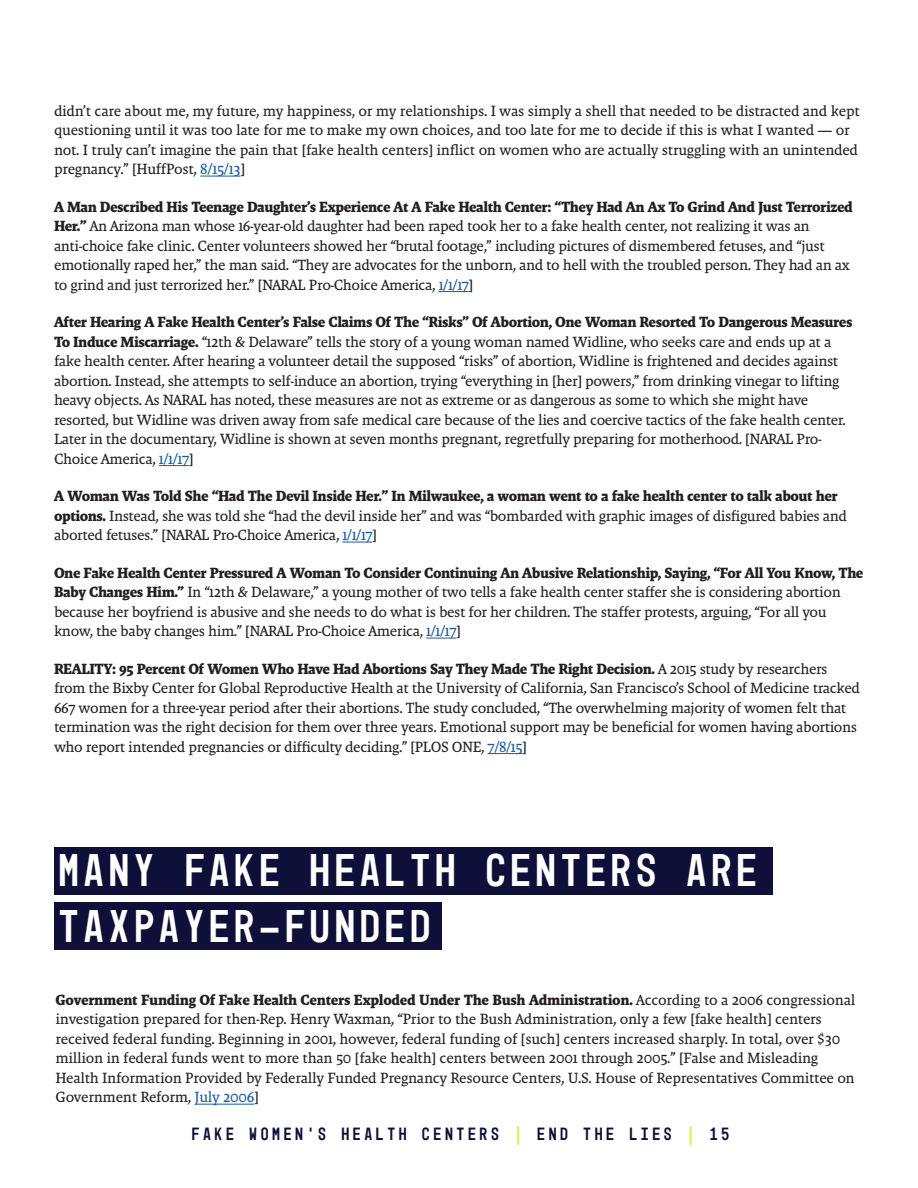
<style>
.page{position:relative;width:918px;height:1188px;background:#fff}
.page>*{position:absolute;margin:0;border:0;box-sizing:border-box;transform-origin:0 0}
.Paragraph{font:46.5px/55.8px "Mono 45 Headline";letter-spacing:.1em;color:#fff}
.t1{font:18px "Mono 45 Headline";letter-spacing:.2em;color:#0f1039}
.Paragraph-2{font:15px/19.5px "Malaga OTCE";letter-spacing:-.03em;color:#231f20}
.s1{color:#175d9e}
.s2{font-weight:700}
.s3{color:#cdf846}
</style>
<div class="page">
<hr style="left:200px;top:176px;width:40px;height:1px;background:#175d9e">
<hr style="left:439px;top:291px;width:30px;height:1px;background:#175d9e">
<hr style="left:159px;top:465px;width:30px;height:1px;background:#175d9e">
<hr style="left:342px;top:542px;width:30px;height:1px;background:#175d9e">
<hr style="left:426px;top:638px;width:30px;height:1px;background:#175d9e">
<hr style="left:488px;top:753px;width:34px;height:1px;background:#175d9e">
<div style="left:54px;top:848px;width:718px;height:47px;background:#0f1039"></div>
<div style="left:54px;top:902px;width:388px;height:48px;background:#0f1039"></div>
<hr style="left:195px;top:1104px;width:59px;height:1px;background:#175d9e">
<p class="Paragraph-2" style="left:54px;top:101px;width:807px">didn’t care about me, my future, my happiness, or my relationships. I was simply a shell that needed to be distracted and kept questioning until it was too late for me to make my own choices, and too late for me to decide if this is what I wanted — or not. I truly can’t imagine the pain that [fake health centers] inflict on women who are actually struggling with an unintended pregnancy.” [HuffPost, <span class="s1">8/15/13</span>]</p>
<p class="Paragraph-2" style="left:54px;top:197px;width:800px"><span class="s2">A Man Described His Teenage Daughter’s Experience At A Fake Health Center: “They Had An Ax To Grind And Just Terrorized Her.”</span> An Arizona man whose 16-year-old daughter had been raped took her to a fake health center, not realizing it was an anti-choice fake clinic. Center volunteers showed her “brutal footage,” including pictures of dismembered fetuses, and “just emotionally raped her,” the man said. “They are advocates for the unborn, and to hell with the troubled person. They had an ax to grind and just terrorized her.” [NARAL Pro-Choice America, <span class="s1">1/1/17</span>]</p>
<p class="Paragraph-2" style="left:54px;top:312px;width:800px"><span class="s2">After Hearing A Fake Health Center’s False Claims Of The “Risks” Of Abortion, One Woman Resorted To Dangerous Measures To Induce Miscarriage.</span> “12th &amp; Delaware” tells the story of a young woman named Widline, who seeks care and ends up at a fake health center. After hearing a volunteer detail the supposed “risks” of abortion, Widline is frightened and decides against abortion. Instead, she attempts to self-induce an abortion, trying “everything in [her] powers,” from drinking vinegar to lifting heavy objects. As NARAL has noted, these measures are not as extreme or as dangerous as some to which she might have resorted, but Widline was driven away from safe medical care because of the lies and coercive tactics of the fake health center.<br>Later in the documentary, Widline is shown at seven months pregnant, regretfully preparing for motherhood. [NARAL Pro-Choice America, <span class="s1">1/1/17</span>]</p>
<p class="Paragraph-2" style="left:54px;top:486px;width:795px"><span class="s2">A Woman Was Told She “Had The Devil Inside Her.” In Milwaukee, a woman went to a fake health center to talk about her options.</span> Instead, she was told she “had the devil inside her” and was “bombarded with graphic images of disfigured babies and aborted fetuses.” [NARAL Pro-Choice America, <span class="s1">1/1/17</span>]</p>
<p class="Paragraph-2" style="left:54px;top:563px;width:811px"><span class="s2">One Fake Health Center Pressured A Woman To Consider Continuing An Abusive Relationship, Saying, “For All You Know, The Baby Changes Him.”</span> In “12th &amp; Delaware,” a young mother of two tells a fake health center staffer she is considering abortion because her boyfriend is abusive and she needs to do what is best for her children. The staffer protests, arguing, “For all you know, the baby changes him.” [NARAL Pro-Choice America, <span class="s1">1/1/17</span>]</p>
<p class="Paragraph-2" style="left:54px;top:659px;width:808px"><span class="s2">REALITY: 95 Percent Of Women Who Have Had Abortions Say They Made The Right Decision.</span> A 2015 study by researchers from the Bixby Center for Global Reproductive Health at the University of California, San Francisco’s School of Medicine tracked 667 women for a three-year period after their abortions. The study concluded, “The overwhelming majority of women felt that termination was the right decision for them over three years. Emotional support may be beneficial for women having abortions who report intended pregnancies or difficulty deciding.” [PLOS ONE, <span class="s1">7/8/15</span>]</p>
<p class="Paragraph" style="left:58px;top:842px;width:700px">MANY FAKE HEALTH CENTERS ARE<br>TAXPAYER-FUNDED</p>
<p class="Paragraph-2" style="left:56px;top:990px;width:801px"><span class="s2">Government Funding Of Fake Health Centers Exploded Under The Bush Administration.</span> According to a 2006 congressional investigation prepared for then-Rep. Henry Waxman, “Prior to the Bush Administration, only a few [fake health] centers received federal funding. Beginning in 2001, however, federal funding of [such] centers increased sharply. In total, over $30 million in federal funds went to more than 50 [fake health] centers between 2001 through 2005.” [False and Misleading Health Information Provided by Federally Funded Pregnancy Resource Centers, U.S. House of Representatives Committee on Government Reform, <span class="s1">July 2006</span>]</p>
<p class="t1" style="left:192px;top:1123px;width:539px">FAKE WOMEN’S HEALTH CENTERS <span class="s3">|</span> END THE LIES <span class="s3">|</span> 15</p>
</div>
